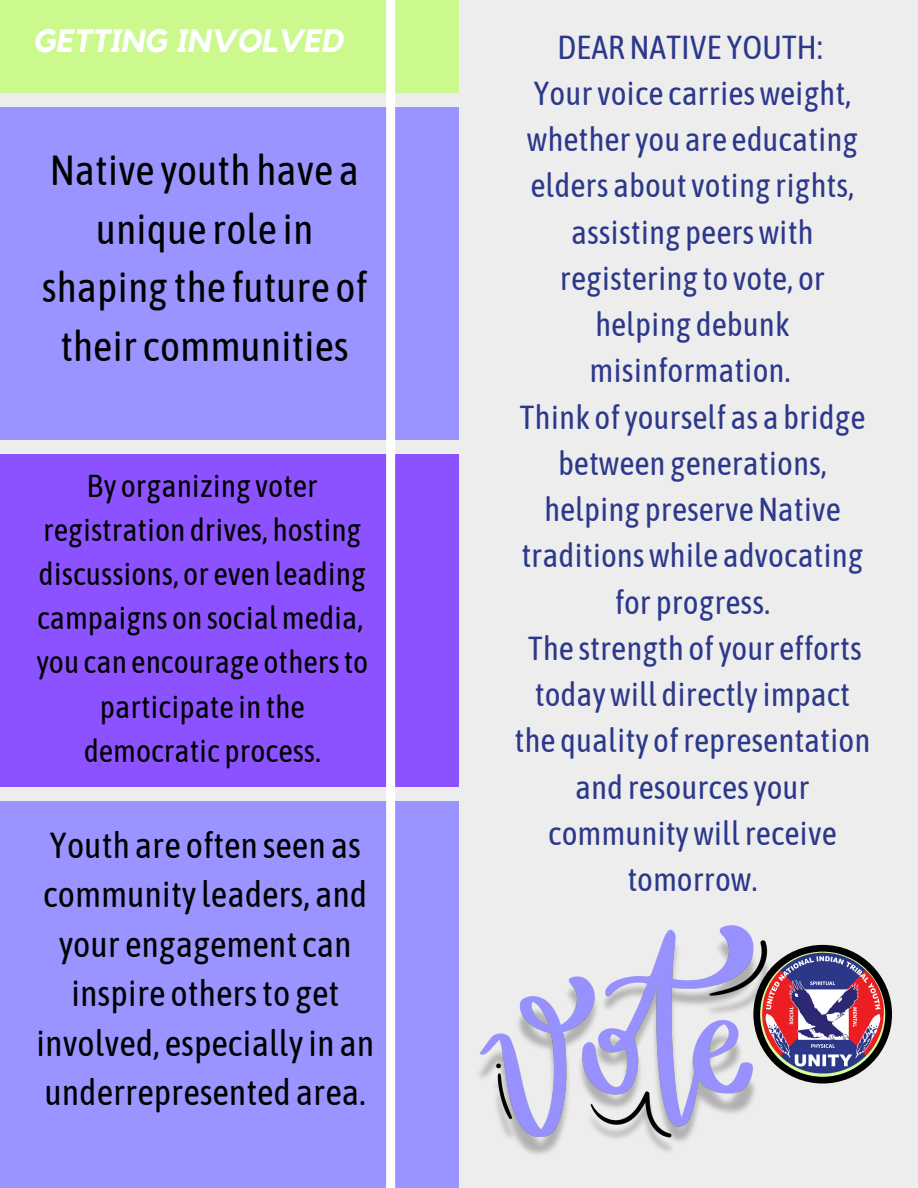
<style>
.page{position:relative;width:918px;height:1188px;background:#ededed}
.page>*{position:absolute;margin:0;border:0;box-sizing:border-box;transform-origin:0 0}
.t1{font:42px/58.5px "Asap Condensed";color:#000;text-align:center}
.t2{font:36.15px/49.5px "Asap Condensed";color:#000;text-align:center}
.t3{font:33.15px/46.2px "Asap Condensed";color:#2c398b;text-align:center}
.t4{font:italic 700 32.25px "Kollektif";color:#fff}
.t5{font:31.65px/44.1px "Asap Condensed";color:#000;text-align:center}
</style>
<div class="page">
<div style="left:0;top:0;width:459px;height:93px;background:#cbf98e"></div>
<div style="left:0;top:107px;width:459px;height:333px;background:#9994ff"></div>
<div style="left:0;top:454px;width:459px;height:332px;background:#8c52ff"></div>
<div style="left:0;top:801px;width:459px;height:387px;background:#9994ff"></div>
<div style="left:386px;top:0;width:9px;height:1188px;background:#fff"></div>
<img style="left:479px;top:925px;width:288px;height:230px">
<svg style="left:753px;top:945px;width:98px;height:6px"></svg>
<img style="left:719px;top:951px;width:173px;height:147px">
<h3 class="t4" style="left:33px;top:26px;width:311px">GETTING INVOLVED</h3>
<h1 class="t1" style="left:42px;top:141px;width:327px">Native youth have a unique role in shaping the future of their communities</h1>
<p class="t5" style="left:37px;top:464px;width:331px">By organizing voter registration drives, hosting discussions, or even leading campaigns on socialmedia,</p>
<h2 class="t5" style="left:36px;top:640px;width:334px">you can encourage othersto participate in the democratic process.</h2>
<h2 class="t2" style="left:36px;top:820px;width:340px">Youth are often seen as communityleaders, and your engagement can inspire othersto get involved, especiallyin an underrepresented area.</h2>
<p class="t3" style="left:515px;top:23px;width:357px">DEARNATIVE YOUTH:<br>Your voice carriesweight, whetheryou are educating elders about voting rights, assisting peerswith registering to vote, or helping debunk misinformation.<br>Think ofyourself as a bridge between generations, helping preserveNative traditionswhile advocating for progress.<br>The strength ofyour efforts todaywill directlyimpact the quality ofrepresentation and resourcesyour communitywillreceive tomorrow.</p>
</div>
